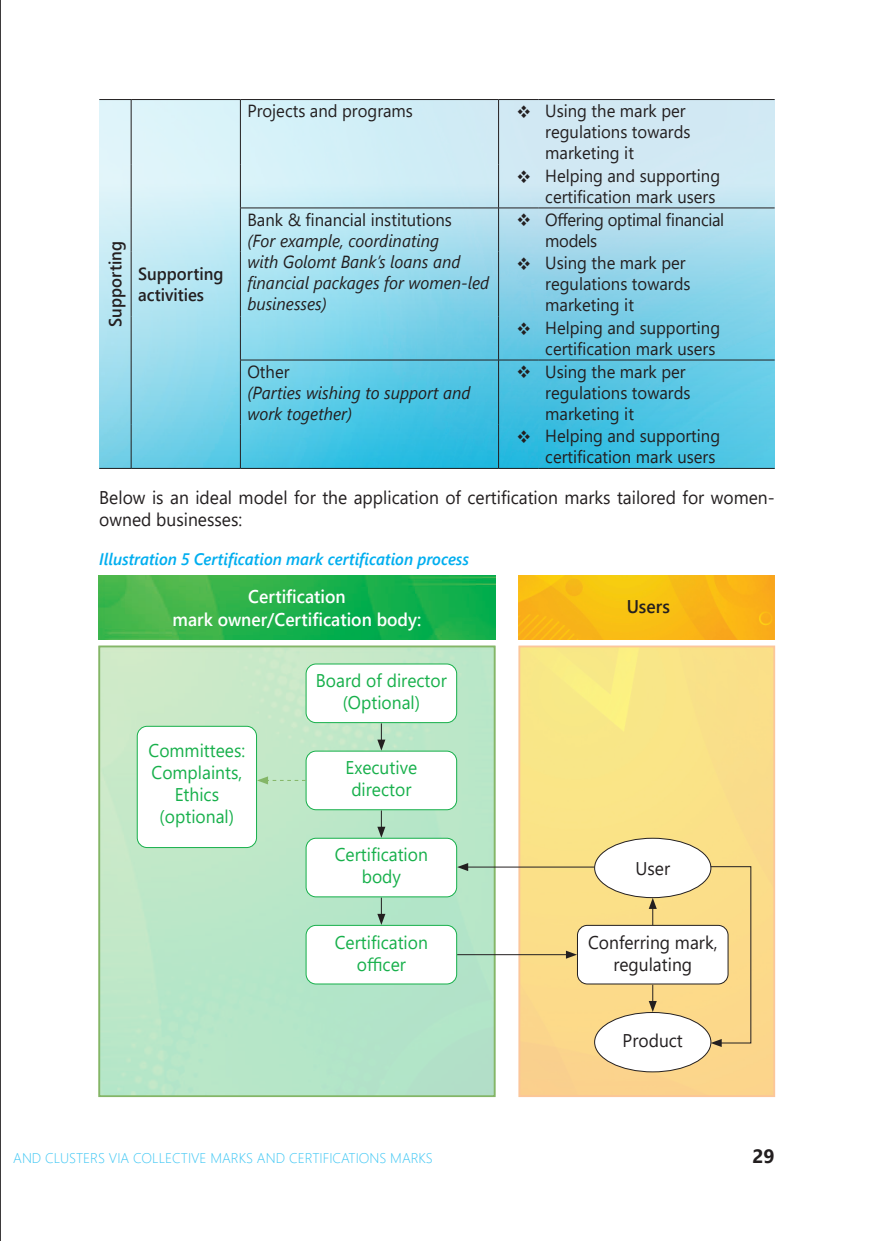
<style>
.page{position:relative;width:874px;height:1241px;background:#fff}
.page>*{position:absolute;margin:0;border:0;box-sizing:border-box;transform-origin:0 0}
.t1{font:700 19.25px "Segoe UI";color:#231f20}
.t2{font:18.38px/22.1px "Segoe UI";color:#231f20;scale:.95 1}
.t3{font:18.38px/22.1px "Segoe UI";color:#17b04b;text-align:center;scale:.95 1}
.t4{font:600 18.38px/22.1px "Segoe UI";color:#fff;text-align:center;scale:.95 1}
.t5{font:600 18.38px "Segoe UI";color:#231f20;scale:.95 1}
.t6{font:17.5px/21px "Segoe UI";color:#231f20;scale:.95 1}
.t7{font:italic 17.5px/21px "Segoe UI";color:#231f20;scale:.95 1}
.t8{font:17.5px/21px "Segoe UI";letter-spacing:-.02em;color:#231f20;scale:.95 1}
.t9{font:600 17.5px/21px "Segoe UI";color:#231f20;scale:.95 1}
.t10{font:italic 600 16.62px "Segoe UI";color:#00aeef;scale:.95 1}
.t11{font:300 14px "Segoe UI";color:#40c7f4}
</style>
<div class="page">
<hr style="left:0;top:0;width:1px;height:1240px;background:#231f20">
<svg style="left:99px;top:100px;width:675px;height:368px;background:#96d9ec"></svg>
<hr style="left:99px;top:99px;width:32px;height:1px;background:#231f20">
<hr style="left:131px;top:99px;width:109px;height:1px;background:#231f20">
<hr style="left:131px;top:100px;width:1px;height:64px;background:#231f20">
<hr style="left:131px;top:164px;width:1px;height:44px;background:#231f20">
<hr style="left:131px;top:208px;width:1px;height:43px;background:#231f20">
<hr style="left:131px;top:251px;width:1px;height:65px;background:#231f20">
<hr style="left:131px;top:316px;width:1px;height:44px;background:#231f20">
<hr style="left:131px;top:360px;width:1px;height:64px;background:#231f20">
<hr style="left:131px;top:424px;width:1px;height:44px;background:#231f20">
<hr style="left:99px;top:468px;width:32px;height:1px;background:#231f20">
<hr style="left:131px;top:468px;width:109px;height:1px;background:#231f20">
<hr style="left:240px;top:99px;width:258px;height:1px;background:#231f20">
<hr style="left:240px;top:100px;width:1px;height:64px;background:#231f20">
<hr style="left:240px;top:164px;width:1px;height:44px;background:#231f20">
<hr style="left:498px;top:99px;width:40px;height:1px;background:#231f20">
<hr style="left:498px;top:100px;width:1px;height:64px;background:#231f20">
<hr style="left:538px;top:99px;width:236px;height:1px;background:#231f20">
<hr style="left:498px;top:164px;width:1px;height:44px;background:#231f20">
<hr style="left:240px;top:207px;width:258px;height:1px;background:#231f20">
<hr style="left:240px;top:208px;width:1px;height:43px;background:#231f20">
<hr style="left:240px;top:251px;width:1px;height:65px;background:#231f20">
<hr style="left:240px;top:316px;width:1px;height:44px;background:#231f20">
<hr style="left:498px;top:207px;width:40px;height:1px;background:#231f20">
<hr style="left:498px;top:208px;width:1px;height:43px;background:#231f20">
<hr style="left:538px;top:207px;width:236px;height:1px;background:#231f20">
<hr style="left:498px;top:251px;width:1px;height:65px;background:#231f20">
<hr style="left:498px;top:316px;width:1px;height:44px;background:#231f20">
<hr style="left:240px;top:359px;width:258px;height:1px;background:#231f20">
<hr style="left:240px;top:360px;width:1px;height:64px;background:#231f20">
<hr style="left:240px;top:424px;width:1px;height:44px;background:#231f20">
<hr style="left:240px;top:468px;width:258px;height:1px;background:#231f20">
<hr style="left:498px;top:359px;width:40px;height:1px;background:#231f20">
<hr style="left:498px;top:360px;width:1px;height:64px;background:#231f20">
<hr style="left:538px;top:359px;width:236px;height:1px;background:#231f20">
<hr style="left:498px;top:424px;width:1px;height:44px;background:#231f20">
<hr style="left:498px;top:468px;width:40px;height:1px;background:#231f20">
<hr style="left:538px;top:468px;width:236px;height:1px;background:#231f20">
<div style="left:518px;top:645px;width:256px;height:451px;background:linear-gradient(to bottom,#f9e886,#f9d28a);border:2px solid #fcc69a"></div>
<div style="left:98px;top:645px;width:397px;height:451px;background:linear-gradient(to bottom,#c8e9c7,#b1e4c8);border:2px solid #84b667"></div>
<div style="left:594px;top:838px;width:116px;height:59px;background:#fff;border-radius:50%"></div>
<div style="left:594px;top:837px;width:117px;height:60px;border:1px solid #231f20;border-radius:50%"></div>
<div style="left:594px;top:1012px;width:116px;height:59px;background:#fff;border-radius:50%"></div>
<img style="left:98px;top:575px;width:397px;height:64px">
<img style="left:518px;top:575px;width:256px;height:64px">
<div style="left:577px;top:925px;width:150px;height:58px;background:#fff;border-radius:10px"></div>
<div style="left:576px;top:924px;width:152px;height:60px;border:1px solid #231f20;border-radius:10px"></div>
<svg style="left:648px;top:984px;width:8px;height:27px"></svg>
<svg style="left:648px;top:897px;width:8px;height:28px"></svg>
<svg style="left:709px;top:865px;width:42px;height:181px;background:#f2d794"></svg>
<hr style="left:457px;top:954px;width:111px;height:1px;background:#231f20">
<svg style="left:565px;top:950px;width:11px;height:8px"></svg>
<hr style="left:465px;top:866px;width:129px;height:1px;background:#231f20">
<svg style="left:457px;top:862px;width:11px;height:9px"></svg>
<div style="left:306px;top:664px;width:150px;height:58px;background:#fff;border-radius:10px"></div>
<div style="left:305px;top:663px;width:152px;height:60px;border:1px solid #17b04b;border-radius:10px"></div>
<div style="left:137px;top:726px;width:119px;height:121px;background:#fff;border-radius:10px"></div>
<div style="left:137px;top:725px;width:120px;height:122px;border:1px solid #17b04b;border-radius:10px"></div>
<div style="left:306px;top:751px;width:150px;height:58px;background:#fff;border-radius:10px"></div>
<div style="left:305px;top:750px;width:152px;height:60px;border:1px solid #17b04b;border-radius:10px"></div>
<div style="left:306px;top:838px;width:150px;height:58px;background:#fff;border-radius:10px"></div>
<div style="left:305px;top:837px;width:152px;height:60px;border:1px solid #17b04b;border-radius:10px"></div>
<div style="left:306px;top:925px;width:150px;height:58px;background:#fff;border-radius:10px"></div>
<div style="left:305px;top:924px;width:152px;height:60px;border:1px solid #17b04b;border-radius:10px"></div>
<svg style="left:377px;top:723px;width:8px;height:27px"></svg>
<svg style="left:377px;top:810px;width:8px;height:27px"></svg>
<svg style="left:377px;top:897px;width:8px;height:27px"></svg>
<svg style="left:257px;top:776px;width:48px;height:8px"></svg>
<p class="t9" style="left:103px;top:326px;width:91px;rotate:-90deg">Supporting</p>
<p class="t9" style="left:138px;top:262px;width:91px">Supporting activities</p>
<p class="t6" style="left:247px;top:99px;width:176px">Projects and programs</p>
<p class="t6" style="left:545px;top:99px;width:154px;text-indent:-29px">❖ Using the mark per regulations towards marketing it</p>
<p class="t6" style="left:516px;top:164px;width:216px;text-align:right">❖ Helping and supporting certification mark users</p>
<p class="t6" style="left:247px;top:207px;width:217px">Bank &amp; financial institutions</p>
<p class="t7" style="left:247px;top:227px;width:256px">(For example, coordinating<br>with Golomt Bank’s loans and financial packages for women-led businesses)</p>
<p class="t8" style="left:545px;top:207px;width:190px;text-indent:-29px">❖ Offering optimal financial models</p>
<p class="t6" style="left:545px;top:251px;width:154px;text-indent:-29px">❖ Using the mark per regulations towards marketing it</p>
<p class="t6" style="left:516px;top:316px;width:216px;text-align:right">❖ Helping and supporting certification mark users</p>
<p class="t6" style="left:247px;top:359px;width:46px">Other</p>
<p class="t7" style="left:247px;top:379px;width:236px">(Parties wishing to support and work together)</p>
<p class="t6" style="left:545px;top:359px;width:154px;text-indent:-29px">❖ Using the mark per regulations towards marketing it</p>
<p class="t6" style="left:516px;top:424px;width:216px;text-align:right">❖ Helping and supporting certification mark users</p>
<p class="t2" style="left:99px;top:484px;width:712px">Below is an ideal model for the application of certification marks tailored for women&shy;owned businesses:</p>
<p class="t10" style="left:99px;top:544px;width:390px">Illustration 5 Certification mark certification process</p>
<p class="t4" style="left:172px;top:584px;width:263px">Certification<br>mark owner/Certification body:</p>
<p class="t5" style="left:626px;top:598px;width:47px">Users</p>
<p class="t3" style="left:148px;top:737px;width:103px">Committees:<br>Complaints,<br>Ethics (optional)</p>
<p class="t3" style="left:316px;top:667px;width:139px">Board of director (Optional)</p>
<p class="t3" style="left:345px;top:755px;width:77px">Executive director</p>
<p class="t3" style="left:334px;top:842px;width:99px">Certification body</p>
<p class="t3" style="left:334px;top:929px;width:99px">Certification officer</p>
<p class="t2" style="left:635px;top:857px;width:38px">User</p>
<p class="t2" style="left:587px;top:929px;width:138px;text-align:center">Conferring mark, regulating</p>
<p class="t2" style="left:622px;top:1027px;width:65px">Product</p>
<p class="t11" style="left:13px;top:1151px;width:421px">AND CLUSTERS VIA COLLECTIVE MARKS AND CERTIFICATIONS MARKS</p>
<p class="t1" style="left:752px;top:1147px;width:24px">29</p>
</div>
